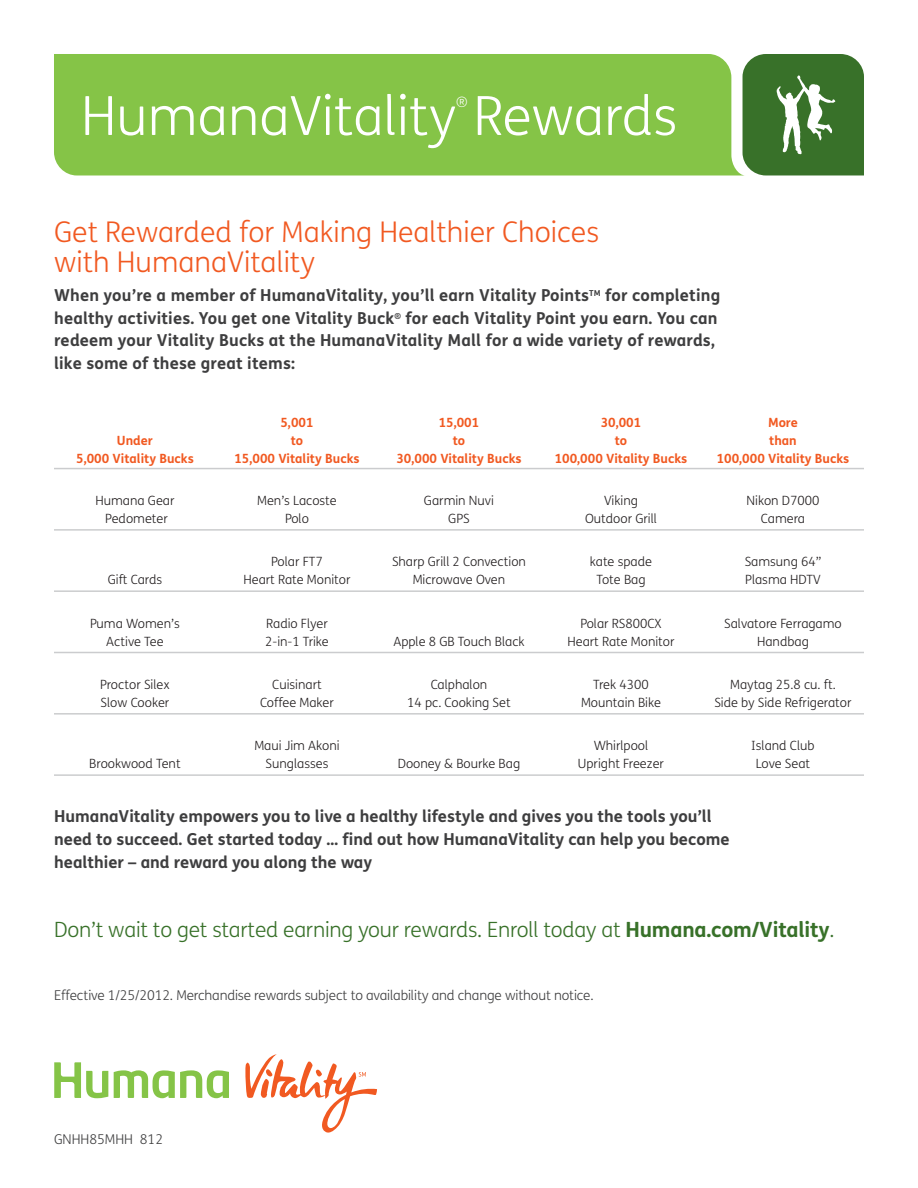
<style>
.page{position:relative;width:918px;height:1188px;background:#fff}
.page>*{position:absolute;margin:0;border:0;box-sizing:border-box;transform-origin:0 0}
.Headline_42_45_White{font:300 54px "FS Humana";color:#fff}
.Headline_24_27_Green{font:300 28.5px/30px "FS Humana";color:#f15921}
.t1{font:300 21px "FS Humana";letter-spacing:-.01em;color:#387129}
.t2{font:700 16.5px/22.5px "FS Humana";letter-spacing:.005em;color:#3e3e3f}
.Headline_42_45_White-2{font:300 14.25px "FS Humana";color:#fff}
.Form_Number_10_10{font:300 13.5px "FS Humana";letter-spacing:-.01em;color:#3e3e3f}
.t3{font:300 12.75px/18px "FS Humana";color:#231f20;text-align:center}
.t4{font:700 12.75px/18px "FS Humana";color:#f15921;text-align:center}
.s1{font-weight:700}
</style>
<div class="page">
<div style="left:54px;top:54px;width:689px;height:121px;background:#85c447"></div>
<svg style="left:743px;top:54px;width:121px;height:121px;background:#508243"></svg>
<svg style="left:245px;top:1054px;width:132px;height:79px"></svg>
<svg style="left:54px;top:1062px;width:175px;height:36px"></svg>
<hr style="left:54px;top:468px;width:162px;height:1px;background:#cbccce">
<hr style="left:216px;top:468px;width:162px;height:1px;background:#cbccce">
<hr style="left:378px;top:468px;width:162px;height:1px;background:#cbccce">
<hr style="left:540px;top:468px;width:162px;height:1px;background:#cbccce">
<hr style="left:702px;top:468px;width:162px;height:1px;background:#cbccce">
<hr style="left:54px;top:529px;width:162px;height:2px;background:#cbccce">
<hr style="left:216px;top:529px;width:162px;height:2px;background:#cbccce">
<hr style="left:378px;top:529px;width:162px;height:2px;background:#cbccce">
<hr style="left:540px;top:529px;width:162px;height:2px;background:#cbccce">
<hr style="left:702px;top:529px;width:162px;height:2px;background:#cbccce">
<hr style="left:54px;top:590px;width:162px;height:2px;background:#cbccce">
<hr style="left:216px;top:590px;width:162px;height:2px;background:#cbccce">
<hr style="left:378px;top:590px;width:162px;height:2px;background:#cbccce">
<hr style="left:540px;top:590px;width:162px;height:2px;background:#cbccce">
<hr style="left:702px;top:590px;width:162px;height:2px;background:#cbccce">
<hr style="left:54px;top:652px;width:162px;height:1px;background:#cbccce">
<hr style="left:216px;top:652px;width:162px;height:1px;background:#cbccce">
<hr style="left:378px;top:652px;width:162px;height:1px;background:#cbccce">
<hr style="left:540px;top:652px;width:162px;height:1px;background:#cbccce">
<hr style="left:702px;top:652px;width:162px;height:1px;background:#cbccce">
<hr style="left:54px;top:713px;width:162px;height:2px;background:#cbccce">
<hr style="left:216px;top:713px;width:162px;height:2px;background:#cbccce">
<hr style="left:378px;top:713px;width:162px;height:2px;background:#cbccce">
<hr style="left:540px;top:713px;width:162px;height:2px;background:#cbccce">
<hr style="left:702px;top:713px;width:162px;height:2px;background:#cbccce">
<hr style="left:54px;top:774px;width:162px;height:2px;background:#cbccce">
<hr style="left:216px;top:774px;width:162px;height:2px;background:#cbccce">
<hr style="left:378px;top:774px;width:162px;height:2px;background:#cbccce">
<hr style="left:540px;top:774px;width:162px;height:2px;background:#cbccce">
<hr style="left:702px;top:774px;width:162px;height:2px;background:#cbccce">
<p class="Headline_42_45_White" style="left:81px;top:79px;width:598px">HumanaVitality Rewards</p>
<p class="Headline_42_45_White-2" style="left:456px;top:92px;width:13px">®</p>
<p class="Headline_24_27_Green" style="left:54px;top:216px;width:547px">Get Rewarded for Making Healthier Choices with HumanaVitality</p>
<p class="t2" style="left:54px;top:283px;width:668px">When you’re a member of HumanaVitality, you’ll earn Vitality Points<sup>TM</sup> for completing healthy activities. You get one Vitality Buck<sup>®</sup> for each Vitality Point you earn. You can redeem your Vitality Bucks at the HumanaVitality Mall for a wide variety of rewards, like some of these great items:</p>
<p class="t4" style="left:76px;top:430px;width:119px">Under<br>5,000 Vitality Bucks</p>
<p class="t4" style="left:234px;top:412px;width:127px">5,001<br>to<br>15,000 Vitality Bucks</p>
<p class="t4" style="left:396px;top:412px;width:127px">15,001<br>to<br>30,000 Vitality Bucks</p>
<p class="t4" style="left:555px;top:412px;width:134px">30,001<br>to<br>100,000 Vitality Bucks</p>
<p class="t4" style="left:717px;top:412px;width:134px">More<br>than<br>100,000 Vitality Bucks</p>
<p class="t3" style="left:95px;top:491px;width:81px">Humana Gear<br>Pedometer</p>
<p class="t3" style="left:257px;top:491px;width:81px">Men’s Lacoste<br>Polo</p>
<p class="t3" style="left:424px;top:491px;width:72px">Garmin Nuvi<br>GPS</p>
<p class="t3" style="left:585px;top:491px;width:73px">Viking<br>Outdoor Grill</p>
<p class="t3" style="left:747px;top:491px;width:74px">Nikon D7000<br>Camera</p>
<p class="t3" style="left:108px;top:571px;width:56px">Gift Cards</p>
<p class="t3" style="left:243px;top:553px;width:109px">Polar FT7<br>Heart Rate Monitor</p>
<p class="t3" style="left:392px;top:553px;width:135px">Sharp Grill 2 Convection<br>Microwave Oven</p>
<p class="t3" style="left:590px;top:553px;width:64px">kate spade<br>Tote Bag</p>
<p class="t3" style="left:745px;top:553px;width:78px;text-align:left">Samsung 64”<br>Plasma HDTV</p>
<p class="t3" style="left:90px;top:614px;width:91px">Puma Women’s<br>Active Tee</p>
<p class="t3" style="left:265px;top:614px;width:65px;text-align:left">Radio Flyer<br>2-in-1 Trike</p>
<p class="t3" style="left:393px;top:632px;width:133px">Apple 8 GB Touch Black</p>
<p class="t3" style="left:567px;top:614px;width:109px">Polar RS800CX<br>Heart Rate Monitor</p>
<p class="t3" style="left:724px;top:614px;width:119px">Salvatore Ferragamo<br>Handbag</p>
<p class="t3" style="left:100px;top:675px;width:71px;text-align:left">Proctor Silex<br>Slow Cooker</p>
<p class="t3" style="left:260px;top:675px;width:75px">Cuisinart<br>Coffee Maker</p>
<p class="t3" style="left:407px;top:675px;width:105px">Calphalon<br>14 pc. Cooking Set</p>
<p class="t3" style="left:581px;top:675px;width:81px">Trek 4300<br>Mountain Bike</p>
<p class="t3" style="left:714px;top:675px;width:139px">Maytag 25.8 cu. ft.<br>Side by Side Refrigerator</p>
<p class="t3" style="left:89px;top:755px;width:93px">Brookwood Tent</p>
<p class="t3" style="left:254px;top:737px;width:87px">Maui Jim Akoni<br>Sunglasses</p>
<p class="t3" style="left:398px;top:755px;width:124px">Dooney &amp; Bourke Bag</p>
<p class="t3" style="left:578px;top:737px;width:88px">Whirlpool<br>Upright Freezer</p>
<p class="t3" style="left:751px;top:737px;width:65px">Island Club<br>Love Seat</p>
<p class="t2" style="left:54px;top:804px;width:677px">HumanaVitality empowers you to live a healthy lifestyle and gives you the tools you’ll need to succeed. Get started today … find out how HumanaVitality can help you become healthier – and reward you along the way</p>
<p class="t1" style="left:54px;top:915px;width:782px">Don’t wait to get started earning your rewards. Enroll today at <span class="s1">Humana.com/Vitality</span>.</p>
<p class="Form_Number_10_10" style="left:54px;top:986px;width:541px">Effective 1/25/2012. Merchandise rewards subject to availability and change without notice.</p>
<p class="Form_Number_10_10" style="left:54px;top:1130px;width:111px">GNHH85MHH 812</p>
</div>
